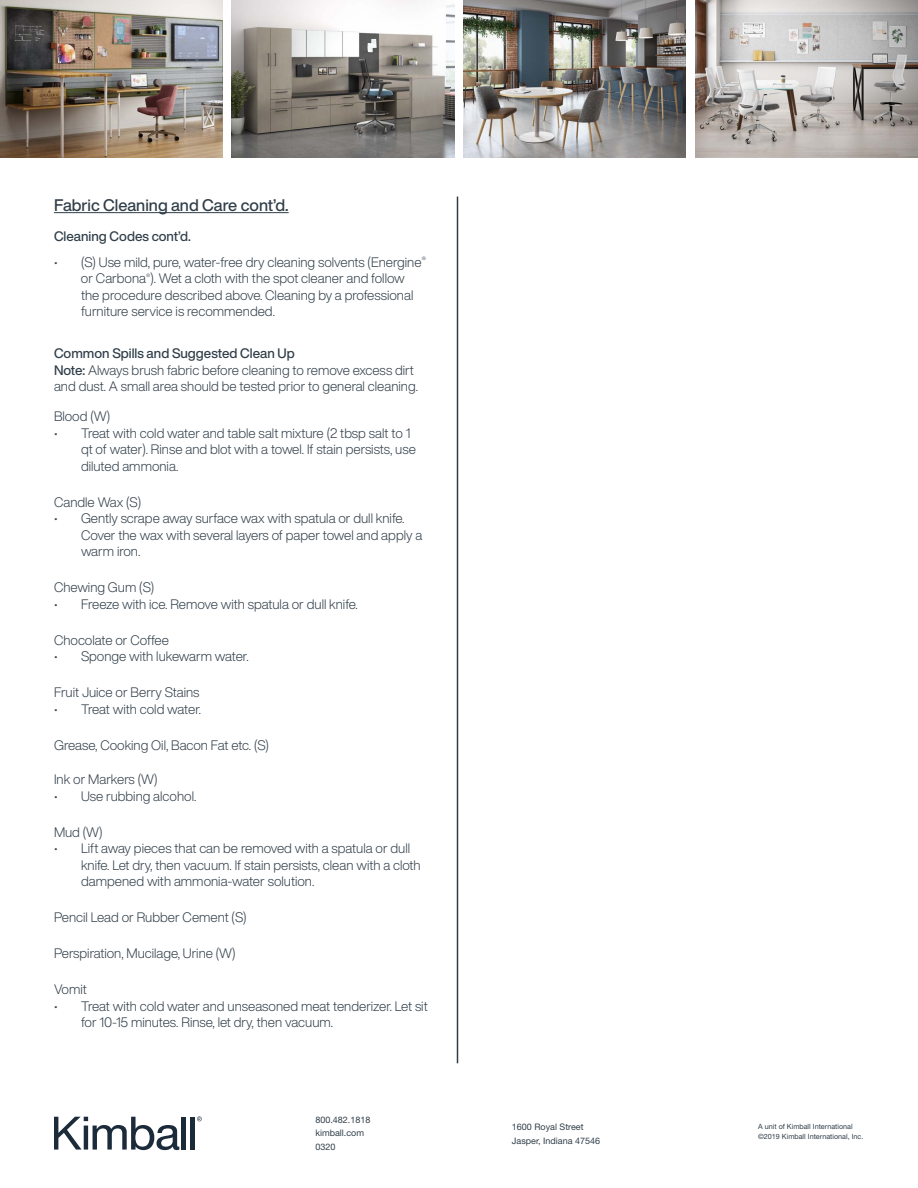
<style>
.page{position:relative;width:918px;height:1188px;background:#fff}
.page>*{position:absolute;margin:0;border:0;box-sizing:border-box;transform-origin:0 0}
.t1{font:500 16.5px "Helvetica Now Display";color:#303e49}
.t2{font:300 13.5px/16.5px "Helvetica Now Display";color:#303e49}
.t3{font:500 13.5px "Helvetica Now Display";color:#303e49}
.t4{font:9px/13.5px "Helvetica Neue LT Std";color:#303e49}
.t5{font:7.2px/10.1px "Helvetica Neue LT Std";color:#303e49}
.s1{font-weight:500}
</style>
<div class="page">
<svg style="left:54px;top:1117px;width:125px;height:33px"></svg>
<hr style="left:182px;top:1117px;width:4px;height:33px;background:#1c2b39">
<div style="left:190px;top:1117px;width:5px;height:33px;background:#1c2b39"></div>
<svg style="left:197px;top:1116px;width:5px;height:5px"></svg>
<hr style="left:54px;top:212px;width:235px;height:1px;background:#303e49">
<hr style="left:457px;top:197px;width:1px;height:866px;background:#303e49">
<img style="left:0;top:0;width:222px;height:158px">
<img style="left:463px;top:0;width:223px;height:157px">
<img style="left:232px;top:0;width:222px;height:158px">
<img style="left:696px;top:0;width:222px;height:158px">
<p class="t1" style="left:54px;top:194px;width:236px">Fabric Cleaning and Care cont’d.</p>
<p class="t3" style="left:54px;top:227px;width:138px">Cleaning Codes cont’d.</p>
<p class="t2" style="left:81px;top:254px;width:346px;text-indent:-27px">• (S) Use mild, pure, water-free dry cleaning solvents (Energine<sup>® </sup>or Carbona<sup>®</sup>). Wet a cloth with the spot cleaner and follow the procedure described above. Cleaning by a professional furniture service is recommended.</p>
<p class="t2" style="left:54px;top:345px;width:365px"><span class="s1">Common Spills and Suggested Clean Up<br>Note:</span> Always brush fabric before cleaning to remove excess dirt and dust. A small area should be tested prior to general cleaning.</p>
<p class="t2" style="left:54px;top:408px;width:58px">Blood (W)</p>
<p class="t2" style="left:81px;top:425px;width:336px;text-indent:-27px">• Treat with cold water and table salt mixture (2 tbsp salt to 1 qt of water). Rinse and blot with a towel. If stain persists, use diluted ammonia.</p>
<p class="t2" style="left:54px;top:494px;width:89px">Candle Wax (S)</p>
<p class="t2" style="left:81px;top:510px;width:343px;text-indent:-27px">• Gently scrape away surface wax with spatula or dull knife.<br>Cover the wax with several layers of paper towel and apply a warm iron.</p>
<p class="t2" style="left:54px;top:579px;width:102px">Chewing Gum (S)</p>
<p class="t2" style="left:54px;top:596px;width:305px">• Freeze with ice. Remove with spatula or dull knife.</p>
<p class="t2" style="left:54px;top:632px;width:117px">Chocolate or Coffee</p>
<p class="t2" style="left:54px;top:648px;width:196px">• Sponge with lukewarm water.</p>
<p class="t2" style="left:54px;top:684px;width:147px">Fruit Juice or Berry Stains</p>
<p class="t2" style="left:54px;top:701px;width:149px">• Treat with cold water.</p>
<p class="t2" style="left:54px;top:737px;width:217px">Grease, Cooking Oil, Bacon Fat etc. (S)</p>
<p class="t2" style="left:54px;top:771px;width:105px">Ink or Markers (W)</p>
<p class="t2" style="left:54px;top:788px;width:144px">• Use rubbing alcohol.</p>
<p class="t2" style="left:54px;top:824px;width:50px">Mud (W)</p>
<p class="t2" style="left:81px;top:840px;width:341px;text-indent:-27px">• Lift away pieces that can be removed with a spatula or dull knife. Let dry, then vacuum. If stain persists, clean with a cloth dampened with ammonia-water solution.</p>
<p class="t2" style="left:54px;top:909px;width:194px">Pencil Lead or Rubber Cement (S)</p>
<p class="t2" style="left:54px;top:945px;width:183px">Perspiration, Mucilage, Urine (W)</p>
<p class="t2" style="left:54px;top:981px;width:34px">Vomit</p>
<p class="t2" style="left:81px;top:998px;width:348px;text-indent:-27px">• Treat with cold water and unseasoned meat tenderizer. Let sit for 10-15 minutes. Rinse, let dry, then vacuum.</p>
<p class="t4" style="left:315px;top:1113px;width:57px">800.482.1818 kimball.com<br>0320</p>
<p class="t4" style="left:512px;top:1120px;width:90px">1600 Royal Street<br>Jasper, Indiana 47546</p>
<p class="t5" style="left:758px;top:1121px;width:107px">A unit of Kimball International ©2019 Kimball International, Inc.</p>
</div>
